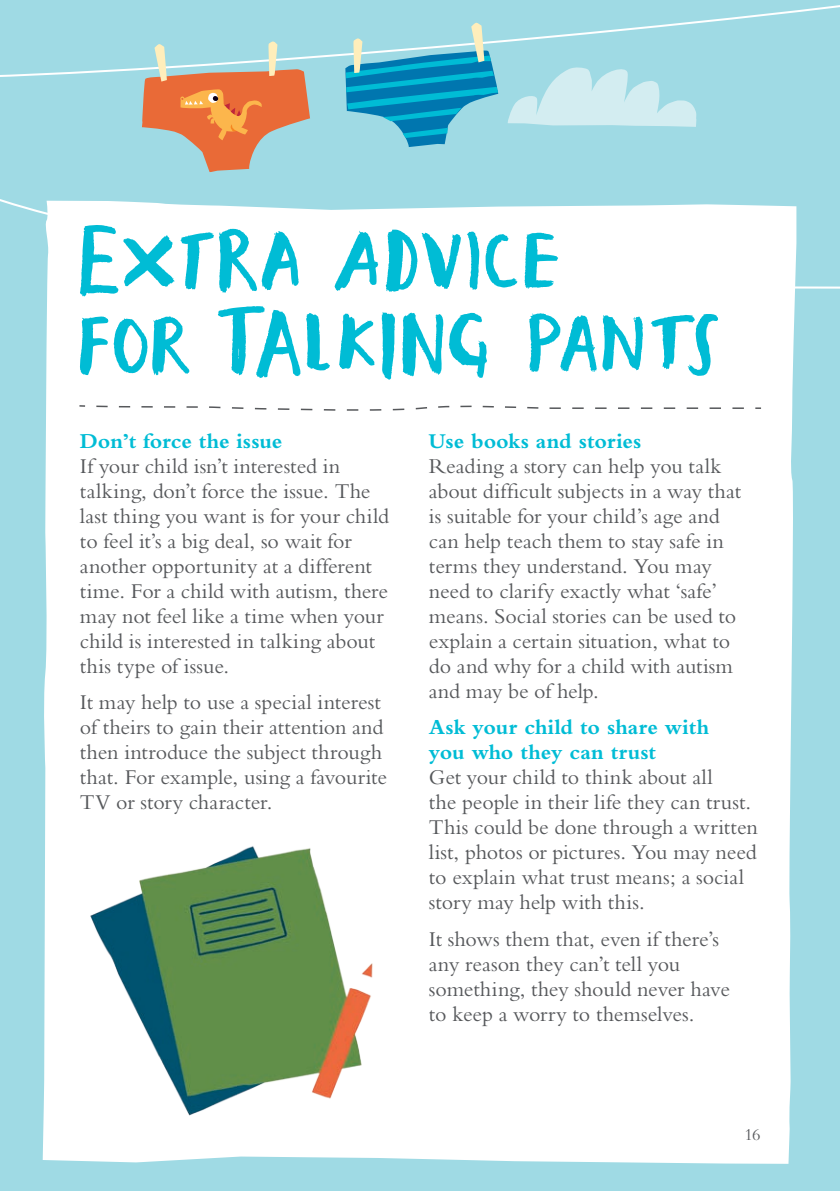
<style>
.page{position:relative;width:840px;height:1191px;background:#fff}
.page>*{position:absolute;margin:0;border:0;box-sizing:border-box;transform-origin:0 0}
.t1{font:22px/25px "Bembo";letter-spacing:-.005em;color:#56585b}
.t2{font:700 22px/25px "Bembo";letter-spacing:-.005em;color:#00bcd5}
.t3{font:17.2px "Bembo";color:#56585b}
</style>
<div class="page">
<div style="left:0;top:0;width:839px;height:1191px;background:#9fdae4"></div>
<div style="left:42px;top:201px;width:754px;height:962px;background:#fff"></div>
<svg style="left:507px;top:79px;width:190px;height:48px"></svg>
<svg style="left:0;top:5px;width:839px;height:74px"></svg>
<svg style="left:142px;top:41px;width:168px;height:131px"></svg>
<svg style="left:345px;top:23px;width:153px;height:124px"></svg>
<svg style="left:80px;top:316px;width:28px;height:59px"></svg>
<svg style="left:485px;top:234px;width:32px;height:53px"></svg>
<svg style="left:602px;top:315px;width:40px;height:56px"></svg>
<svg style="left:401px;top:312px;width:85px;height:66px"></svg>
<svg style="left:650px;top:314px;width:67px;height:62px"></svg>
<svg style="left:114px;top:316px;width:75px;height:59px"></svg>
<svg style="left:524px;top:232px;width:34px;height:57px"></svg>
<svg style="left:528px;top:313px;width:68px;height:59px"></svg>
<svg style="left:339px;top:313px;width:35px;height:56px"></svg>
<svg style="left:217px;top:306px;width:113px;height:72px"></svg>
<svg style="left:380px;top:312px;width:15px;height:68px"></svg>
<svg style="left:385px;top:229px;width:94px;height:63px"></svg>
<svg style="left:334px;top:231px;width:44px;height:60px"></svg>
<svg style="left:79px;top:224px;width:219px;height:72px"></svg>
<img style="left:68px;top:815px;width:338px;height:320px">
<svg style="left:78px;top:404px;width:684px;height:7px"></svg>
<p class="t2" style="left:80px;top:428px;width:204px">Don’t force the issue</p>
<p class="t1" style="left:80px;top:453px;width:310px">If your child isn’t interested in talking, don’t force the issue. The last thing you want is for your child to feel it’s a big deal, so wait for another opportunity at a different time. For a child with autism, there may not feel like a time when your child is interested in talking about this type of issue.</p>
<p class="t1" style="left:80px;top:689px;width:308px">It may help to use a special interest of theirs to gain their attention and then introduce the subject through that. For example, using a favourite TV or story character.</p>
<p class="t2" style="left:428px;top:428px;width:214px">Use books and stories</p>
<p class="t1" style="left:428px;top:453px;width:313px">Reading a story can help you talk about difficult subjects in a way that is suitable for your child’s age and can help teach them to stay safe in terms they understand. You may need to clarify exactly what ‘safe’ means. Social stories can be used to explain a certain situation, what to do and why for a child with autism and may be of help.</p>
<p class="t2" style="left:428px;top:714px;width:281px">Ask your child to share with you who they can trust</p>
<p class="t1" style="left:428px;top:764px;width:330px">Get your child to think about all<br>the people in their life they can trust.<br>This could be done through a written list, photos or pictures. You may need to explain what trust means; a social story may help with this.</p>
<p class="t1" style="left:428px;top:925px;width:302px">It shows them that, even if there’s any reason they can’t tell you something, they should never have to keep a worry to themselves.</p>
<p class="t3" style="left:744px;top:1124px;width:17px">16</p>
</div>
